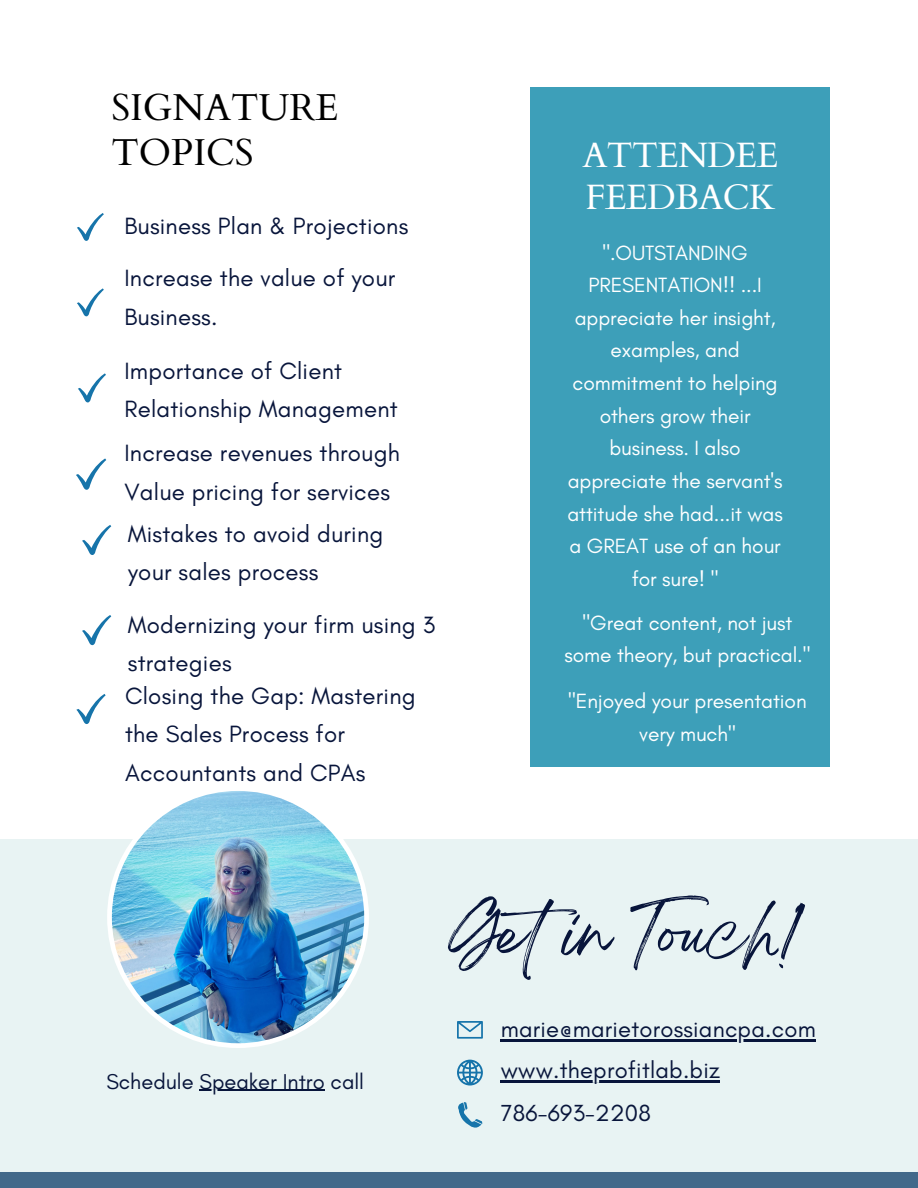
<style>
.page{position:relative;width:918px;height:1188px;background:#fff}
.page>*{position:absolute;margin:0;border:0;box-sizing:border-box;transform-origin:0 0}
.t1{font:54.6px "Breathing";letter-spacing:-.02em;color:#08153b}
.t2{font:37.5px/45px "Cardo";color:#000}
.t3{font:35.25px "Cardo";letter-spacing:-.02em;color:#fff}
.t4{font:24px/38.2px "Glacial Indifference";letter-spacing:.01em;color:#08153b}
.t5{font:23.7px "Glacial Indifference";letter-spacing:.01em;color:#08153b}
.t6{font:21.9px "Glacial Indifference";color:#08153b}
.t7{font:21px/32.7px "Glacial Indifference";letter-spacing:-.005em;color:#fff;text-align:center}
</style>
<div class="page">
<div style="left:0;top:840px;width:918px;height:348px;background:#e8f3f3"></div>
<img style="left:107px;top:791px;width:262px;height:257px">
<svg style="left:457px;top:1060px;width:26px;height:26px"></svg>
<svg style="left:457px;top:1021px;width:26px;height:18px"></svg>
<div style="left:530px;top:87px;width:300px;height:680px;background:#3d9fb9"></div>
<div style="left:0;top:1172px;width:918px;height:16px;background:#42698a"></div>
<hr style="left:501px;top:1039px;width:315px;height:3px;background:#08153b">
<hr style="left:200px;top:1090px;width:125px;height:1px;background:#08153b">
<hr style="left:501px;top:1080px;width:219px;height:2px;background:#08153b">
<svg style="left:458px;top:1102px;width:25px;height:26px"></svg>
<svg style="left:82px;top:525px;width:29px;height:30px"></svg>
<svg style="left:77px;top:288px;width:27px;height:28px"></svg>
<svg style="left:76px;top:458px;width:30px;height:32px"></svg>
<svg style="left:78px;top:373px;width:28px;height:29px"></svg>
<svg style="left:82px;top:615px;width:29px;height:30px"></svg>
<svg style="left:77px;top:213px;width:27px;height:28px"></svg>
<svg style="left:76px;top:694px;width:30px;height:30px"></svg>
<p class="t2" style="left:111px;top:86px;width:229px">SIGNATURE<br>TOPICS</p>
<p class="t3" style="left:582px;top:132px;width:197px">ATTENDEE</p>
<p class="t3" style="left:586px;top:174px;width:191px">FEEDBACK</p>
<p class="t4" style="left:124px;top:206px;width:285px">Business Plan &amp; Projections</p>
<p class="t4" style="left:124px;top:259px;width:272px">Increase the value of your<br>Business.</p>
<p class="t4" style="left:124px;top:352px;width:275px">Importance of Client<br>Relationship Management</p>
<p class="t4" style="left:124px;top:434px;width:277px">Increase revenues through<br>Value pricing for services</p>
<p class="t4" style="left:128px;top:515px;width:257px">Mistakes to avoid during your sales process</p>
<p class="t4" style="left:128px;top:605px;width:309px">Modernizing your firm using 3 strategies</p>
<p class="t4" style="left:125px;top:677px;width:292px">Closing the Gap: Mastering the Sales Process for<br>Accountants and CPAs</p>
<p class="t7" style="left:568px;top:684px;width:240px">"Enjoyed your presentation very much"</p>
<p class="t7" style="left:567px;top:236px;width:217px">".OUTSTANDING<br>PRESENTATION!! ...I appreciate her insight, examples, and commitment to helping others grow their business. I also appreciate the servant's attitude she had...it was a GREAT use of an hour for sure! "</p>
<p class="t7" style="left:565px;top:606px;width:247px">"Great content, not just some theory, but practical."</p>
<p class="t1" style="left:449px;top:917px;width:352px">Getin Touch!</p>
<p class="t6" style="left:106px;top:1068px;width:259px">Schedule Speaker Intro call</p>
<p class="t5" style="left:501px;top:1015px;width:316px">marie@marietorossiancpa.com</p>
<p class="t5" style="left:501px;top:1055px;width:221px">www.theprofitlab.biz</p>
<p class="t5" style="left:501px;top:1099px;width:152px">786-693-2208</p>
</div>
